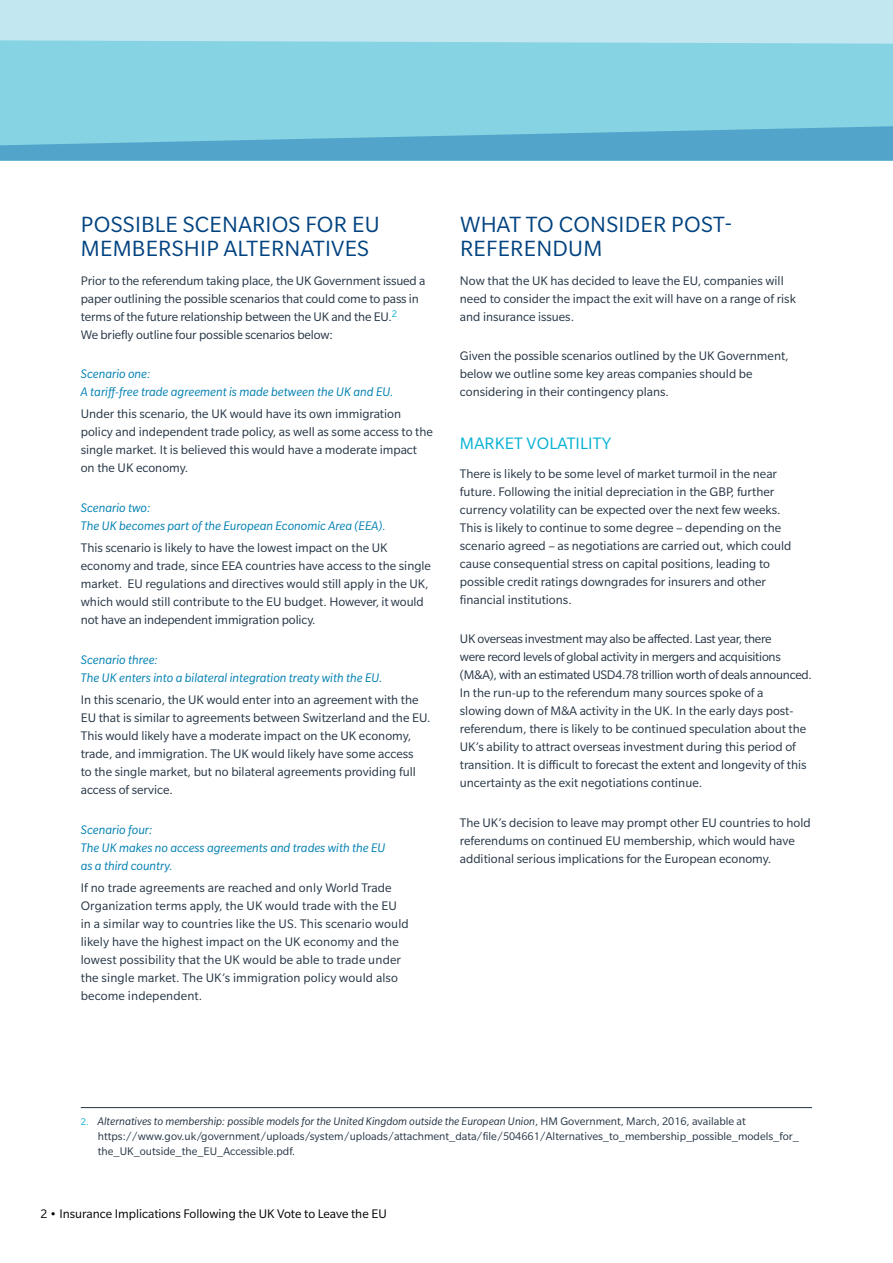
<style>
.page{position:relative;width:893px;height:1263px;background:#fff}
.page>*{position:absolute;margin:0;border:0;box-sizing:border-box;transform-origin:0 0}
.t1{font:24px/24px "Slate Pro";letter-spacing:.01em;color:#004280}
.t2{font:18px "Slate Pro";letter-spacing:.01em;color:#00b0d3}
.t3{font:13.5px/18px "Slate Pro";color:#243444}
.t4{font:italic 13.5px/18px "Slate Pro";color:#0080b2}
.t5{font:13.5px "Slate Pro";color:#000}
.t6{font:12px/15px "Slate Pro";color:#243444}
.s1{font-size:10.5px;color:#00b0d3}
.s2{font-style:italic}
</style>
<div class="page">
<div style="left:0;top:0;width:893px;height:161px;background:#86d3e4"></div>
<svg style="left:0;top:126px;width:893px;height:35px"></svg>
<div style="left:0;top:0;width:893px;height:44px;background:#c3e7f0"></div>
<hr style="left:81px;top:1107px;width:731px;height:1px;background:#243444">
<h1 class="t1" style="left:81px;top:212px;width:300px">POSSIBLE SCENARIOS FOR EU<br>MEMBERSHIP ALTERNATIVES</h1>
<p class="t3" style="left:81px;top:271px;width:346px">Prior to the referendum taking place, the UK Government issued a paper outlining the possible scenarios that could come to pass in terms of the future relationship between the UK and the EU.<sup>2<br></sup>We briefly outline four possible scenarios below:</p>
<p class="t4" style="left:81px;top:365px;width:314px">Scenario one:<br>A tariff-free trade agreement is made between the UK and EU.</p>
<p class="t3" style="left:81px;top:405px;width:354px">Under this scenario, the UK would have its own immigration policy and independent trade policy, as well as some access to the single market. It is believed this would have a moderate impact on the UK economy.</p>
<p class="t4" style="left:81px;top:499px;width:306px">Scenario two:<br>The UK becomes part of the European Economic Area (EEA).</p>
<p class="t3" style="left:81px;top:539px;width:352px">This scenario is likely to have the lowest impact on the UK economy and trade, since EEA countries have access to the single market. EU regulations and directives would still apply in the UK, which would still contribute to the EU budget. However, it would not have an independent immigration policy.</p>
<p class="t4" style="left:81px;top:650px;width:303px">Scenario three:<br>The UK enters into a bilateral integration treaty with the EU.</p>
<p class="t3" style="left:81px;top:691px;width:351px">In this scenario, the UK would enter into an agreement with the EU that is similar to agreements between Switzerland and the EU.<br>This would likely have a moderate impact on the UK economy, trade, and immigration. The UK would likely have some access<br>to the single market, but no bilateral agreements providing full access of service.</p>
<p class="t4" style="left:81px;top:820px;width:306px">Scenario four:<br>The UK makes no access agreements and trades with the EU as a third country.</p>
<p class="t3" style="left:81px;top:878px;width:329px">If no trade agreements are reached and only World Trade Organization terms apply, the UK would trade with the EU in a similar way to countries like the US. This scenario would likely have the highest impact on the UK economy and the lowest possibility that the UK would be able to trade under the single market. The UK’s immigration policy would also become independent.</p>
<h1 class="t1" style="left:460px;top:212px;width:274px">WHAT TO CONSIDER POST-<br>REFERENDUM</h1>
<p class="t3" style="left:460px;top:271px;width:338px">Now that the UK has decided to leave the EU, companies will need to consider the impact the exit will have on a range of risk and insurance issues.</p>
<p class="t3" style="left:460px;top:347px;width:330px">Given the possible scenarios outlined by the UK Government, below we outline some key areas companies should be considering in their contingency plans.</p>
<h2 class="t2" style="left:460px;top:434px;width:153px">MARKET VOLATILITY</h2>
<p class="t3" style="left:460px;top:464px;width:333px">There is likely to be some level of market turmoil in the near future. Following the initial depreciation in the GBP, further currency volatility can be expected over the next few weeks.<br>This is likely to continue to some degree – depending on the scenario agreed – as negotiations are carried out, which could cause consequential stress on capital positions, leading to possible credit ratings downgrades for insurers and other financial institutions.</p>
<p class="t3" style="left:460px;top:630px;width:354px">UK overseas investment may also be affected. Last year, there<br>were record levels of global activity in mergers and acquisitions (M&amp;A), with an estimated USD4.78 trillion worth of deals announced.<br>In the run-up to the referendum many sources spoke of a<br>slowing down of M&amp;A activity in the UK. In the early days post&shy;referendum, there is likely to be continued speculation about the UK’s ability to attract overseas investment during this period of transition. It is difficult to forecast the extent and longevity of this uncertainty as the exit negotiations continue.</p>
<p class="t3" style="left:460px;top:814px;width:352px">The UK’s decision to leave may prompt other EU countries to hold referendums on continued EU membership, which would have additional serious implications for the European economy.</p>
<p class="t6" style="left:98px;top:1113px;width:703px;text-indent:-17px"><span class="s1">2.</span> <span class="s2">Alternatives to membership: possible models for the United Kingdom outside the European Union</span>, HM Government, March, 2016, available at https://www.gov.uk/government/uploads/system/uploads/attachment_data/file/504661/Alternatives_to_membership_possible_models_for_ the_UK_outside_the_EU_Accessible.pdf.</p>
<p class="t5" style="left:40px;top:1206px;width:348px">2 • Insurance Implications Following the UK Vote to Leave the EU</p>
</div>
